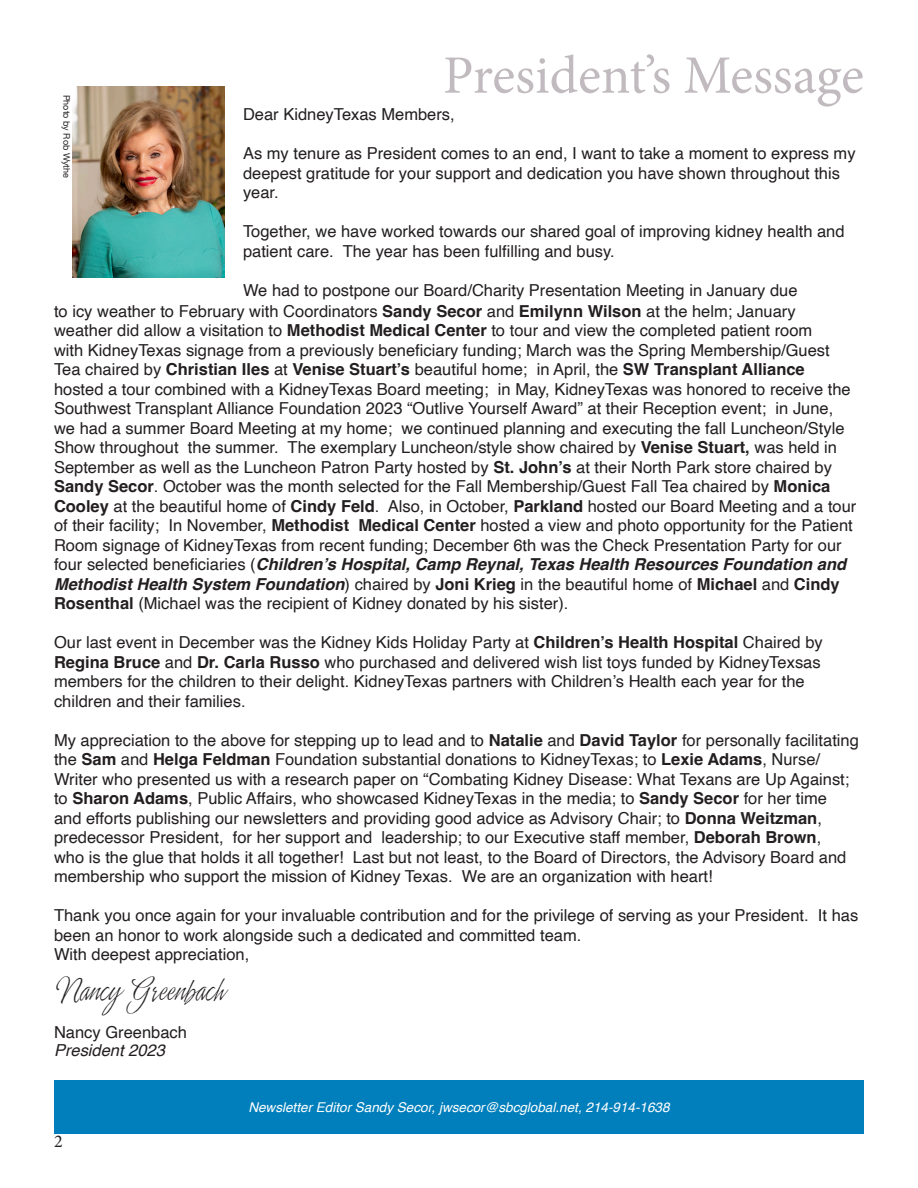
<style>
.page{position:relative;width:918px;height:1188px;background:#fff}
.page>*{position:absolute;margin:0;border:0;box-sizing:border-box;transform-origin:0 0}
.t1{font:54px "Minion Pro";letter-spacing:-.005em;color:#c1babf}
.t2{font:27px "Bonnie N Plain";letter-spacing:-.005em;color:#231f20}
.t3{font:18px "Minion Pro";color:#231f20}
.t4{font:16.5px/19.5px "Helvetica";color:#231f20}
.t5{font:italic 16.5px "Helvetica";color:#231f20}
.t6{font:italic 13.5px "Helvetica";color:#fff}
.t7{font:9px "Helvetica Neue";color:#231f20}
.s1{font-weight:700}
.s2{font-weight:700;font-style:italic}
</style>
<div class="page">
<img style="left:72px;top:87px;width:153px;height:190px">
<div style="left:54px;top:1080px;width:810px;height:54px;background:#007fbc"></div>
<p class="t1" style="left:443px;top:39px;width:423px">President’s Message</p>
<p class="t7" style="left:73px;top:94px;width:85px;rotate:90deg">Photo by Rob Wythe</p>
<p class="t4" style="left:243px;top:105px;width:213px">Dear KidneyTexas Members,</p>
<p class="t4" style="left:243px;top:144px;width:614px">As my tenure as President comes to an end, I want to take a moment to express my deepest gratitude for your support and dedication you have shown throughout this year.</p>
<p class="t4" style="left:243px;top:222px;width:603px">Together, we have worked towards our shared goal of improving kidney health and patient care. The year has been fulfilling and busy.</p>
<p class="t4" style="left:54px;top:281px;width:804px;text-indent:189px">We had to postpone our Board/Charity Presentation Meeting in January due<br>to icy weather to February with Coordinators <span class="s1">Sandy Secor</span> and <span class="s1">Emilynn Wilson</span> at the helm; January weather did allow a visitation to <span class="s1">Methodist Medical Center</span> to tour and view the completed patient room<br>with KidneyTexas signage from a previously beneficiary funding; March was the Spring Membership/Guest Tea chaired by <span class="s1">Christian Iles</span> at <span class="s1">Venise Stuart’s</span> beautiful home; in April, the <span class="s1">SW Transplant Alliance </span>hosted a tour combined with a KidneyTexas Board meeting; in May, KidneyTexas was honored to receive the Southwest Transplant Alliance Foundation 2023 “Outlive Yourself Award” at their Reception event; in June, we had a summer Board Meeting at my home; we continued planning and executing the fall Luncheon/Style Show throughout the summer. The exemplary Luncheon/style show chaired by <span class="s1">Venise Stuart,</span> was held in September as well as the Luncheon Patron Party hosted by <span class="s1">St. John’s</span> at their North Park store chaired by <span class="s1">Sandy Secor</span>. October was the month selected for the Fall Membership/Guest Fall Tea chaired by <span class="s1">Monica Cooley</span> at the beautiful home of <span class="s1">Cindy Feld</span>. Also, in October, <span class="s1">Parkland</span> hosted our Board Meeting and a tour of their facility; In November, <span class="s1">Methodist Medical Center</span> hosted a view and photo opportunity for the Patient Room signage of KidneyTexas from recent funding; December 6th was the Check Presentation Party for our four selected beneficiaries (<span class="s2">Children’s Hospital, Camp Reynal, Texas Health Resources Foundation and Methodist Health System Foundation</span>) chaired by <span class="s1">Joni Krieg</span> in the beautiful home of <span class="s1">Michael</span> and <span class="s1">Cindy Rosenthal</span> (Michael was the recipient of Kidney donated by his sister).</p>
<p class="t4" style="left:54px;top:633px;width:770px">Our last event in December was the Kidney Kids Holiday Party at <span class="s1">Children’s Health Hospital</span> Chaired by <span class="s1">Regina Bruce</span> and <span class="s1">Dr. Carla Russo</span> who purchased and delivered wish list toys funded by KidneyTexsas members for the children to their delight. KidneyTexas partners with Children’s Health each year for the children and their families.</p>
<p class="t4" style="left:54px;top:731px;width:806px">My appreciation to the above for stepping up to lead and to <span class="s1">Natalie</span> and <span class="s1">David Taylor</span> for personally facilitating the <span class="s1">Sam</span> and <span class="s1">Helga Feldman</span> Foundation substantial donations to KidneyTexas; to <span class="s1">Lexie Adams</span>, Nurse/ Writer who presented us with a research paper on “Combating Kidney Disease: What Texans are Up Against; to <span class="s1">Sharon Adams</span>, Public Affairs, who showcased KidneyTexas in the media; to <span class="s1">Sandy Secor</span> for her time<br>and efforts publishing our newsletters and providing good advice as Advisory Chair; to <span class="s1">Donna Weitzman</span>, predecessor President, for her support and leadership; to our Executive staff member, <span class="s1">Deborah Brown</span>,<br>who is the glue that holds it all together! Last but not least, to the Board of Directors, the Advisory Board and membership who support the mission of Kidney Texas. We are an organization with heart!</p>
<p class="t4" style="left:54px;top:906px;width:806px">Thank you once again for your invaluable contribution and for the privilege of serving as your President. It has been an honor to work alongside such a dedicated and committed team.</p>
<p class="t4" style="left:54px;top:945px;width:197px">With deepest appreciation,</p>
<p class="t2" style="left:54px;top:974px;width:171px">Nancy Greenbach</p>
<p class="t4" style="left:54px;top:1023px;width:134px">Nancy Greenbach</p>
<p class="t5" style="left:54px;top:1037px;width:112px">President 2023</p>
<p class="t3" style="left:54px;top:1129px;width:10px">2</p>
<p class="t6" style="left:248px;top:1097px;width:423px">Newsletter Editor Sandy Secor, jwsecor@sbcglobal.net, 214-914-1638</p>
</div>
